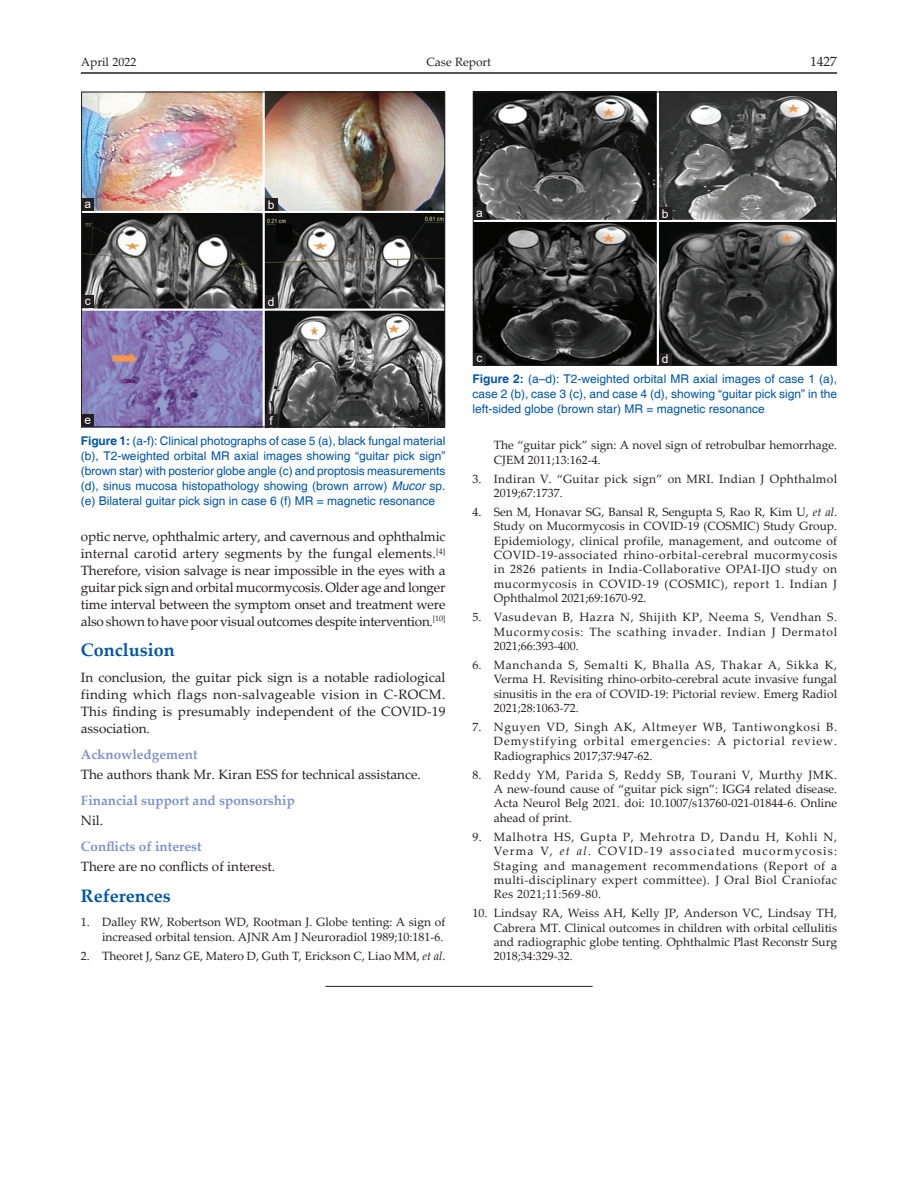
<style>
.page{position:relative;width:918px;height:1188px;background:#fff}
.page>*{position:absolute;margin:0;border:0;box-sizing:border-box;transform-origin:0 0}
.t1{font:700 18px "Palatino Linotype";color:#0155a5}
.TX{font:13.5px/17px "Palatino Linotype";letter-spacing:-.015em;color:#231f20;text-align:justify}
.TXFL{font:13.5px/17px "Palatino Linotype";color:#231f20;text-align:justify}
.t2{font:700 13.5px "Palatino Linotype";color:#8193c9}
.REF{font:12px/14.4px "Palatino Linotype";color:#231f20;text-align:justify}
.FGC{font:12px/15px "Helvetica";color:#0155a5;text-align:justify}
.REF-2{font:12px/14.4px "Palatino Linotype";letter-spacing:.025em;color:#231f20}
.LABEL{font:12px "Arial";color:#fff}
.s1{font-weight:700}
.s2{font-style:italic}
</style>
<div class="page">
<hr style="left:81px;top:72px;width:756px;height:2px;background:#231f20">
<hr style="left:325px;top:986px;width:268px;height:1px;background:#231f20">
<img style="left:83px;top:94px;width:360px;height:331px">
<div style="left:81px;top:92px;width:364px;height:335px;border:1px solid #231f20"></div>
<div style="left:265px;top:295px;width:13px;height:13px;background:#231f20"></div>
<div style="left:81px;top:295px;width:13px;height:13px;background:#231f20"></div>
<div style="left:265px;top:198px;width:13px;height:13px;background:#231f20"></div>
<div style="left:265px;top:414px;width:13px;height:13px;background:#231f20"></div>
<div style="left:81px;top:198px;width:13px;height:13px;background:#231f20"></div>
<div style="left:81px;top:414px;width:13px;height:13px;background:#231f20"></div>
<img style="left:475px;top:94px;width:360px;height:269px">
<div style="left:473px;top:92px;width:364px;height:273px;border:1px solid #231f20"></div>
<div style="left:659px;top:353px;width:13px;height:12px;background:#231f20"></div>
<div style="left:473px;top:353px;width:13px;height:12px;background:#231f20"></div>
<div style="left:659px;top:207px;width:13px;height:13px;background:#231f20"></div>
<div style="left:473px;top:207px;width:13px;height:13px;background:#231f20"></div>
<p class="REF" style="left:81px;top:54px;width:57px">April 2022</p>
<p class="REF" style="left:426px;top:54px;width:66px">Case Report</p>
<p class="TX" style="left:810px;top:53px;width:28px">1427</p>
<p class="LABEL" style="left:84px;top:195px;width:8px">a</p>
<p class="LABEL" style="left:268px;top:196px;width:8px">b</p>
<p class="LABEL" style="left:476px;top:204px;width:8px">a</p>
<p class="LABEL" style="left:662px;top:205px;width:8px">b</p>
<p class="LABEL" style="left:85px;top:293px;width:7px">c</p>
<p class="LABEL" style="left:268px;top:294px;width:8px">d</p>
<p class="LABEL" style="left:84px;top:411px;width:8px">e</p>
<p class="LABEL" style="left:270px;top:412px;width:5px">f</p>
<p class="FGC" style="left:81px;top:433px;width:366px"><span class="s1">Figure 1:</span> (a-f): Clinical photographs of case 5 (a), black fungal material (b), T2‑weighted orbital MR axial images showing “guitar pick sign” (brown star) with posterior globe angle (c) and proptosis measurements (d), sinus mucosa histopathology showing (brown arrow) <span class="s2">Mucor</span> sp. (e) Bilateral guitar pick sign in case 6 (f) MR = magnetic resonance</p>
<p class="TX" style="left:81px;top:528px;width:366px">optic nerve, ophthalmic artery, and cavernous and ophthalmic internal carotid artery segments by the fungal elements.<sup>[4] </sup>Therefore, vision salvage is near impossible in the eyes with a guitar pick sign and orbital mucormycosis. Older age and longer time interval between the symptom onset and treatment were also shown to have poor visual outcomes despite intervention.<sup>[10]</sup></p>
<h1 class="t1" style="left:81px;top:638px;width:95px">Conclusion</h1>
<p class="TXFL" style="left:81px;top:669px;width:366px">In conclusion, the guitar pick sign is a notable radiological finding which flags non‑salvageable vision in C‑ROCM.<br>This finding is presumably independent of the COVID‑19 association.</p>
<h2 class="t2" style="left:81px;top:745px;width:118px">Acknowledgement</h2>
<p class="TXFL" style="left:81px;top:765px;width:342px">The authors thank Mr. Kiran ESS for technical assistance.</p>
<h2 class="t2" style="left:81px;top:791px;width:216px">Financial support and sponsorship</h2>
<p class="TXFL" style="left:81px;top:811px;width:24px">Nil.</p>
<h2 class="t2" style="left:81px;top:837px;width:122px">Conflicts of interest</h2>
<p class="TXFL" style="left:81px;top:857px;width:196px">There are no conflicts of interest.</p>
<h1 class="t1" style="left:81px;top:883px;width:91px">References</h1>
<p class="REF" style="left:81px;top:914px;width:366px;line-height:15.1px;text-align:right">1. Dalley RW, Robertson WD, Rootman J. Globe tenting: A sign of increased orbital tension. AJNR Am J Neuroradiol 1989;10:181‑6.</p>
<p class="REF" style="left:81px;top:949px;width:366px">2. Theoret J, Sanz GE, Matero D, Guth T, Erickson C, Liao MM, <span class="s2">et al</span>.</p>
<p class="LABEL" style="left:476px;top:350px;width:7px">c</p>
<p class="LABEL" style="left:662px;top:351px;width:8px">d</p>
<p class="FGC" style="left:472px;top:372px;width:366px"><span class="s1">Figure 2:</span> (a–d): T2‑weighted orbital MR axial images of case 1 (a), case 2 (b), case 3 (c), and case 4 (d), showing “guitar pick sign” in the left‑sided globe (brown star) MR = magnetic resonance</p>
<p class="REF" style="left:494px;top:438px;width:345px">The “guitar pick” sign: A novel sign of retrobulbar hemorrhage.<br>CJEM 2011;13:162‑4.</p>
<p class="REF-2" style="left:494px;top:471px;width:345px;text-indent:-21px">3. Indiran V. “Guitar pick sign” on MRI. Indian J Ophthalmol<br>2019;67:1737.</p>
<p class="REF" style="left:494px;top:504px;width:345px;text-indent:-21px">4. Sen M, Honavar SG, Bansal R, Sengupta S, Rao R, Kim U, <span class="s2">et al</span>.<br>Study on Mucormycosis in COVID‑19 (COSMIC) Study Group.<br>Epidemiology, clinical profile, management, and outcome of COVID‑19‑associated rhino‑orbital‑cerebral mucormycosis in 2826 patients in India‑Collaborative OPAI‑IJO study on mucormycosis in COVID‑19 (COSMIC), report 1. Indian J Ophthalmol 2021;69:1670‑92.</p>
<p class="REF" style="left:494px;top:609px;width:345px;text-indent:-21px">5. Vasudevan B, Hazra N, Shijith KP, Neema S, Vendhan S.<br>Mucormycosis: The scathing invader. Indian J Dermatol 2021;66:393‑400.</p>
<p class="REF" style="left:494px;top:657px;width:345px;text-indent:-21px">6. Manchanda S, Semalti K, Bhalla AS, Thakar A, Sikka K, Verma H. Revisiting rhino‑orbito‑cerebral acute invasive fungal sinusitis in the era of COVID‑19: Pictorial review. Emerg Radiol 2021;28:1063‑72.</p>
<p class="REF" style="left:494px;top:719px;width:345px;text-indent:-21px">7. Nguyen VD, Singh AK, Altmeyer WB, Tantiwongkosi B.<br>Demystifying orbital emergencies: A pictorial review.<br>Radiographics 2017;37:947‑62.</p>
<p class="REF" style="left:494px;top:767px;width:345px;text-indent:-21px">8. Reddy YM, Parida S, Reddy SB, Tourani V, Murthy JMK.<br>A new‑found cause of “guitar pick sign”: IGG4 related disease.<br>Acta Neurol Belg 2021. doi: 10.1007/s13760‑021‑01844‑6. Online ahead of print.</p>
<p class="REF" style="left:494px;top:829px;width:345px;text-indent:-21px">9. Malhotra HS, Gupta P, Mehrotra D, Dandu H, Kohli N, Verma V, <span class="s2">et al</span>. COVID‑19 associated mucormycosis:<br>Staging and management recommendations (Report of a multi‑disciplinary expert committee). J Oral Biol Craniofac Res 2021;11:569‑80.</p>
<p class="REF" style="left:494px;top:906px;width:345px;text-indent:-21px">10. Lindsay RA, Weiss AH, Kelly JP, Anderson VC, Lindsay TH, Cabrera MT. Clinical outcomes in children with orbital cellulitis and radiographic globe tenting. Ophthalmic Plast Reconstr Surg 2018;34:329‑32.</p>
</div>
